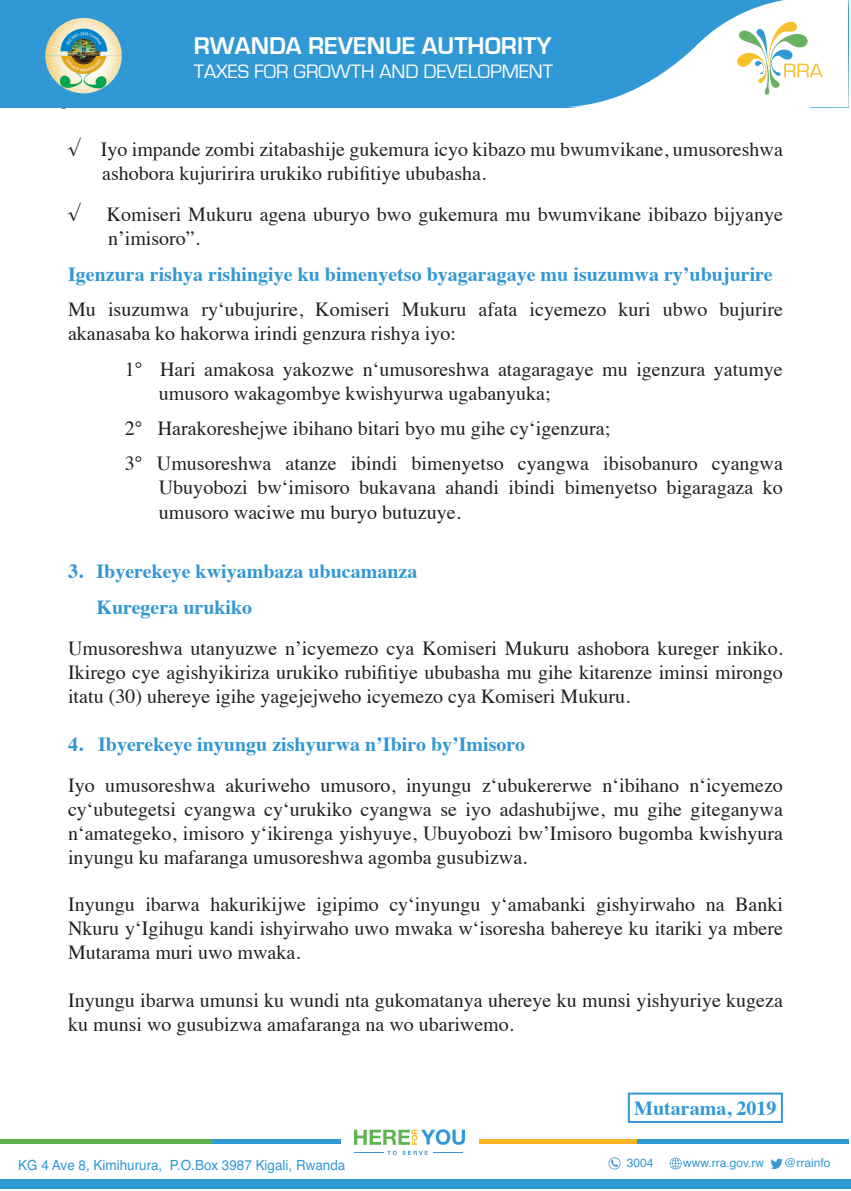
<style>
.page{position:relative;width:851px;height:1191px;background:#fff}
.page>*{position:absolute;margin:0;border:0;box-sizing:border-box;transform-origin:0 0}
.t1{font:700 25px "Eurostile";color:#fff}
.t2{font:20px/24px "Times";color:#231f20}
.t3{font:700 20px/36px "Times";color:#3297d3}
.t4{font:20px "Eurostile";color:#fff}
.t5{font:14px "Helvetica";color:#3098d4;scale:.96 1}
.t6{font:12px "Helvetica";color:#3098d4}
</style>
<div class="page">
<div style="left:0;top:1179px;width:850px;height:9px;background:#3098d4"></div>
<div style="left:0;top:0;width:847px;height:107px;background:#3098d4"></div>
<hr style="left:62px;top:107px;width:4px;height:61px;background:#3098d4">
<div style="left:636px;top:1138px;width:212px;height:5px;background:#3098d4"></div>
<div style="left:211px;top:1138px;width:129px;height:5px;background:#3098d4"></div>
<div style="left:479px;top:1138px;width:157px;height:5px;background:#fab622"></div>
<div style="left:0;top:1138px;width:211px;height:5px;background:#5eaf4b"></div>
<svg style="left:770px;top:1158px;width:12px;height:11px"></svg>
<svg style="left:669px;top:1157px;width:12px;height:12px"></svg>
<svg style="left:608px;top:1157px;width:12px;height:12px"></svg>
<svg style="left:354px;top:1129px;width:111px;height:15px"></svg>
<svg style="left:354px;top:1150px;width:74px;height:5px"></svg>
<hr style="left:433px;top:1152px;width:30px;height:1px;background:#3997d3">
<svg style="left:563px;top:0;width:285px;height:108px"></svg>
<img style="left:45px;top:18px;width:77px;height:75px">
<div style="left:51px;top:109px;width:22px;height:61px;background:#fff"></div>
<div style="left:627px;top:1092px;width:155px;height:31px;border:2px solid #3297d3"></div>
<p class="t1" style="left:194px;top:32px;width:359px">RWANDA REVENUE AUTHORITY</p>
<p class="t4" style="left:194px;top:61px;width:361px">TAXES FOR GROWTH AND DEVELOPMENT</p>
<p class="t2" style="left:102px;top:136px;width:682px;text-indent:-34px">√ Iyo impande zombi zitabashije gukemura icyo kibazo mu bwumvikane, umusoreshwa ashobora kujuririra urukiko rubifitiye ububasha.</p>
<p class="t2" style="left:68px;top:201px;width:12px">√</p>
<p class="t2" style="left:107px;top:201px;width:677px">Komiseri Mukuru agena uburyo bwo gukemura mu bwumvikane ibibazo bijyanye n’imisoro”.</p>
<p class="t3" style="left:68px;top:254px;width:706px">Igenzura rishya rishingiye ku bimenyetso byagaragaye mu isuzumwa ry’ubujurire</p>
<p class="t2" style="left:68px;top:296px;width:716px">Mu isuzumwa ry‘ubujurire, Komiseri Mukuru afata icyemezo kuri ubwo bujurire akanasaba ko hakorwa irindi genzura rishya iyo:</p>
<p class="t2" style="left:159px;top:355px;width:625px;text-indent:-34px">1° Hari amakosa yakozwe n‘umusoreshwa atagaragaye mu igenzura yatumye umusoro wakagombye kwishyurwa ugabanyuka;</p>
<p class="t2" style="left:125px;top:409px;width:659px;line-height:35.4px">2° Harakoreshejwe ibihano bitari byo mu gihe cy‘igenzura;<br>3° Umusoreshwa atanze ibindi bimenyetso cyangwa ibisobanuro cyangwa</p>
<p class="t2" style="left:159px;top:474px;width:625px">Ubuyobozi bw‘imisoro bukavana ahandi ibindi bimenyetso bigaragaza ko umusoro waciwe mu buryo butuzuye.</p>
<p class="t3" style="left:96px;top:551px;width:322px;text-indent:-28px">3. Ibyerekeye kwiyambaza ubucamanza<br>Kuregera urukiko</p>
<p class="t2" style="left:68px;top:634px;width:716px;text-align:justify">Umusoreshwa utanyuzwe n’icyemezo cya Komiseri Mukuru ashobora kureger inkiko.<br>Ikirego cye agishyikiriza urukiko rubifitiye ububasha mu gihe kitarenze iminsi mirongo itatu (30) uhereye igihe yagejejweho icyemezo cya Komiseri Mukuru.</p>
<p class="t3" style="left:68px;top:724px;width:458px">4. Ibyerekeye inyungu zishyurwa n’Ibiro by’Imisoro</p>
<p class="t2" style="left:68px;top:771px;width:716px;text-align:justify">Iyo umusoreshwa akuriweho umusoro, inyungu z‘ubukererwe n‘ibihano n‘icyemezo cy‘ubutegetsi cyangwa cy‘urukiko cyangwa se iyo adashubijwe, mu gihe giteganywa n‘amategeko, imisoro y‘ikirenga yishyuye, Ubuyobozi bw’Imisoro bugomba kwishyura inyungu ku mafaranga umusoreshwa agomba gusubizwa.</p>
<p class="t2" style="left:68px;top:890px;width:716px;text-align:justify">Inyungu ibarwa hakurikijwe igipimo cy‘inyungu y‘amabanki gishyirwaho na Banki Nkuru y‘Igihugu kandi ishyirwaho uwo mwaka w‘isoresha bahereye ku itariki ya mbere Mutarama muri uwo mwaka.</p>
<p class="t2" style="left:68px;top:986px;width:716px">Inyungu ibarwa umunsi ku wundi nta gukomatanya uhereye ku munsi yishyuriye kugeza ku munsi wo gusubizwa amafaranga na wo ubariwemo.</p>
<p class="t3" style="left:634px;top:1088px;width:144px">Mutarama, 2019</p>
<p class="t5" style="left:18px;top:1154px;width:342px">KG 4 Ave 8, Kimihurura, P.O.Box 3987 Kigali, Rwanda</p>
<p class="t6" style="left:626px;top:1153px;width:28px">3004</p>
<p class="t6" style="left:683px;top:1153px;width:82px">www.rra.gov.rw</p>
<p class="t6" style="left:784px;top:1153px;width:48px">@rrainfo</p>
</div>
